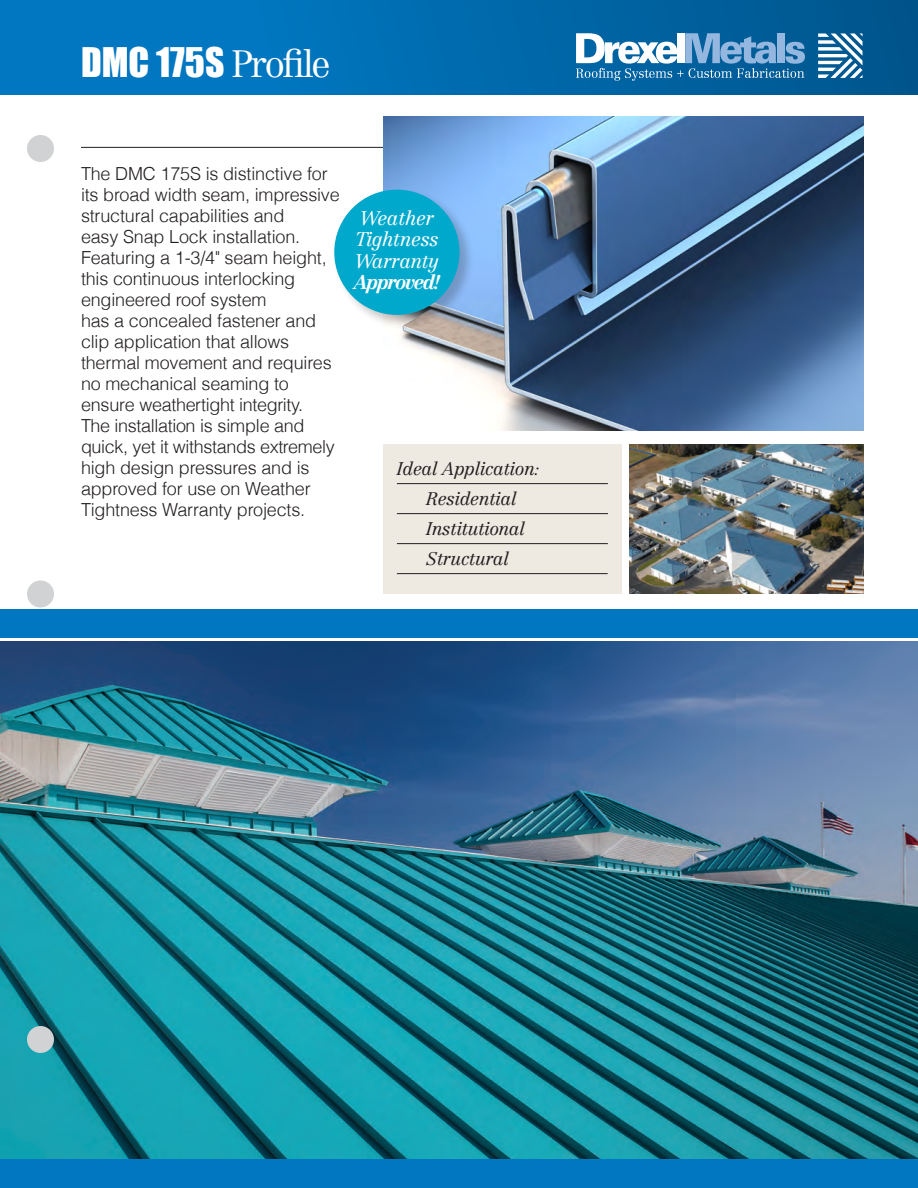
<style>
.page{position:relative;width:918px;height:1188px;background:#fff}
.page>*{position:absolute;margin:0;border:0;box-sizing:border-box;transform-origin:0 0}
.t1{font:37.5px "Impact";color:#fff}
.t2{font:italic 300 19.5px/21.5px "Centennial";letter-spacing:-.025em;color:#fff;text-align:center}
.t3{font:300 18px/21px "Helvetica";letter-spacing:-.01em;color:#231f20}
.t4{font:italic 300 18px "Centennial";letter-spacing:-.025em;color:#231f20}
.s1{font-family:"Centennial";font-weight:300}
.s2{font-weight:700}
</style>
<div class="page">
<hr style="left:81px;top:147px;width:319px;height:1px;background:#231f20">
<img style="left:0;top:641px;width:918px;height:519px">
<img style="left:383px;top:117px;width:481px;height:314px">
<div style="left:0;top:0;width:918px;height:94px;background:linear-gradient(to right,#007ecb,#00568e)"></div>
<svg style="left:576px;top:33px;width:229px;height:48px"></svg>
<svg style="left:818px;top:33px;width:45px;height:45px"></svg>
<div style="left:0;top:1160px;width:918px;height:28px;background:#0077c0"></div>
<div style="left:0;top:609px;width:918px;height:29px;background:#0077c0"></div>
<img style="left:629px;top:444px;width:235px;height:150px">
<div style="left:383px;top:444px;width:239px;height:150px;background:#eee9e1"></div>
<hr style="left:397px;top:483px;width:211px;height:1px;background:#231f20">
<hr style="left:397px;top:513px;width:211px;height:1px;background:#231f20">
<hr style="left:397px;top:543px;width:211px;height:1px;background:#231f20">
<hr style="left:397px;top:573px;width:211px;height:1px;background:#231f20">
<div style="left:333px;top:188px;width:141px;height:142px;background:#231f20;opacity:.25"></div>
<div style="left:334px;top:190px;width:126px;height:125px;background:#00a9cc;border-radius:50%"></div>
<div style="left:27px;top:1026px;width:27px;height:27px;background:#d1d2d4;border-radius:50%"></div>
<div style="left:27px;top:580px;width:27px;height:28px;background:#d1d2d4;border-radius:50%"></div>
<div style="left:27px;top:135px;width:27px;height:27px;background:#d1d2d4;border-radius:50%"></div>
<p class="t1" style="left:81px;top:33px;width:251px">DMC 175S <span class="s1">Profile</span></p>
<p class="t3" style="left:81px;top:163px;width:260px">The DMC 175S is distinctive for its broad width seam, impressive structural capabilities and<br>easy Snap Lock installation.<br>Featuring a 1-3/4" seam height, this continuous interlocking engineered roof system<br>has a concealed fastener and clip application that allows thermal movement and requires no mechanical seaming to ensure weathertight integrity.<br>The installation is simple and quick, yet it withstands extremely high design pressures and is approved for use on Weather<br>Tightness Warranty projects.</p>
<p class="t2" style="left:354px;top:207px;width:88px">Weather<br>Tightness<br>Warranty<br><span class="s2">Approved!</span></p>
<p class="t4" style="left:397px;top:457px;width:144px">Ideal Application:</p>
<p class="t4" style="left:426px;top:487px;width:92px">Residential</p>
<p class="t4" style="left:426px;top:517px;width:100px">Institutional</p>
<p class="t4" style="left:426px;top:547px;width:84px">Structural</p>
</div>
